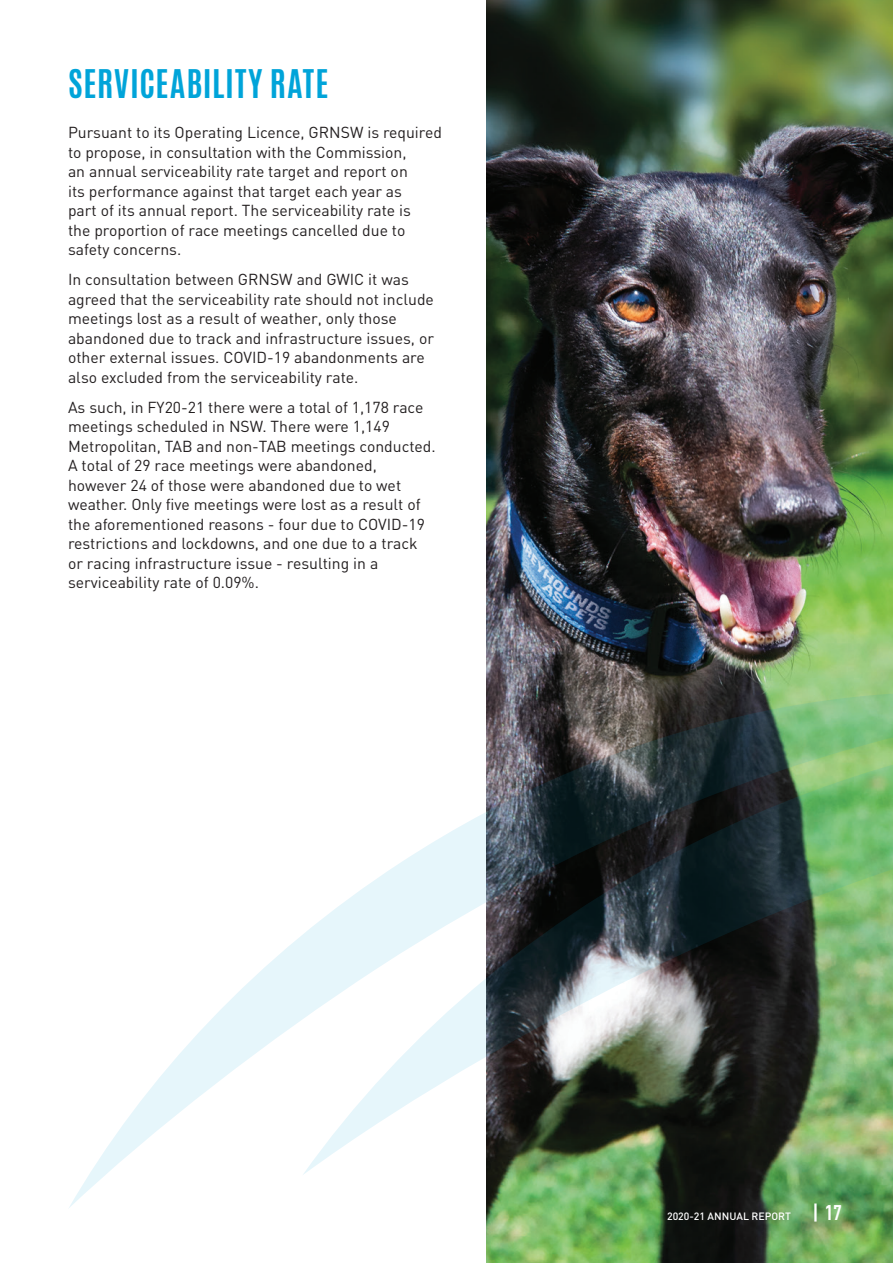
<style>
.page{position:relative;width:893px;height:1263px;background:#fff}
.page>*{position:absolute;margin:0;border:0;box-sizing:border-box;transform-origin:0 0}
.H2__Light_Blue{font:700 33px "Antonio";letter-spacing:.02em;color:#00a4d9}
.Body_Text__Black{font:15.75px/19.5px "DIN";color:#231f20}
.t1{font:500 10.5px "DIN";color:#fff}
.s1{font-family:"DIN Cond";font-weight:700;font-size:21px}
</style>
<div class="page">
<img style="left:487px;top:0;width:406px;height:1263px">
<svg style="left:69px;top:668px;width:824px;height:541px"></svg>
<img style="left:302px;top:691px;width:591px;height:484px">
<p class="H2__Light_Blue" style="left:68px;top:59px;width:262px">SERVICEABILITY RATE</p>
<p class="Body_Text__Black" style="left:68px;top:122px;width:375px">Pursuant to its Operating Licence, GRNSW is required to propose, in consultation with the Commission,<br>an annual serviceability rate target and report on<br>its performance against that target each year as<br>part of its annual report. The serviceability rate is<br>the proportion of race meetings cancelled due to safety concerns.</p>
<p class="Body_Text__Black" style="left:68px;top:269px;width:367px">In consultation between GRNSW and GWIC it was agreed that the serviceability rate should not include meetings lost as a result of weather, only those abandoned due to track and infrastructure issues, or other external issues. COVID-19 abandonments are also excluded from the serviceability rate.</p>
<p class="Body_Text__Black" style="left:68px;top:397px;width:369px">As such, in FY20-21 there were a total of 1,178 race meetings scheduled in NSW. There were 1,149<br>Metropolitan, TAB and non-TAB meetings conducted.<br>A total of 29 race meetings were abandoned, however 24 of those were abandoned due to wet weather. Only five meetings were lost as a result of the aforementioned reasons - four due to COVID-19 restrictions and lockdowns, and one due to a track or racing infrastructure issue - resulting in a serviceability rate of 0.09%.</p>
<p class="t1" style="left:667px;top:1210px;width:176px">2020-21 ANNUAL REPORT <span class="s1">| 17</span></p>
</div>
